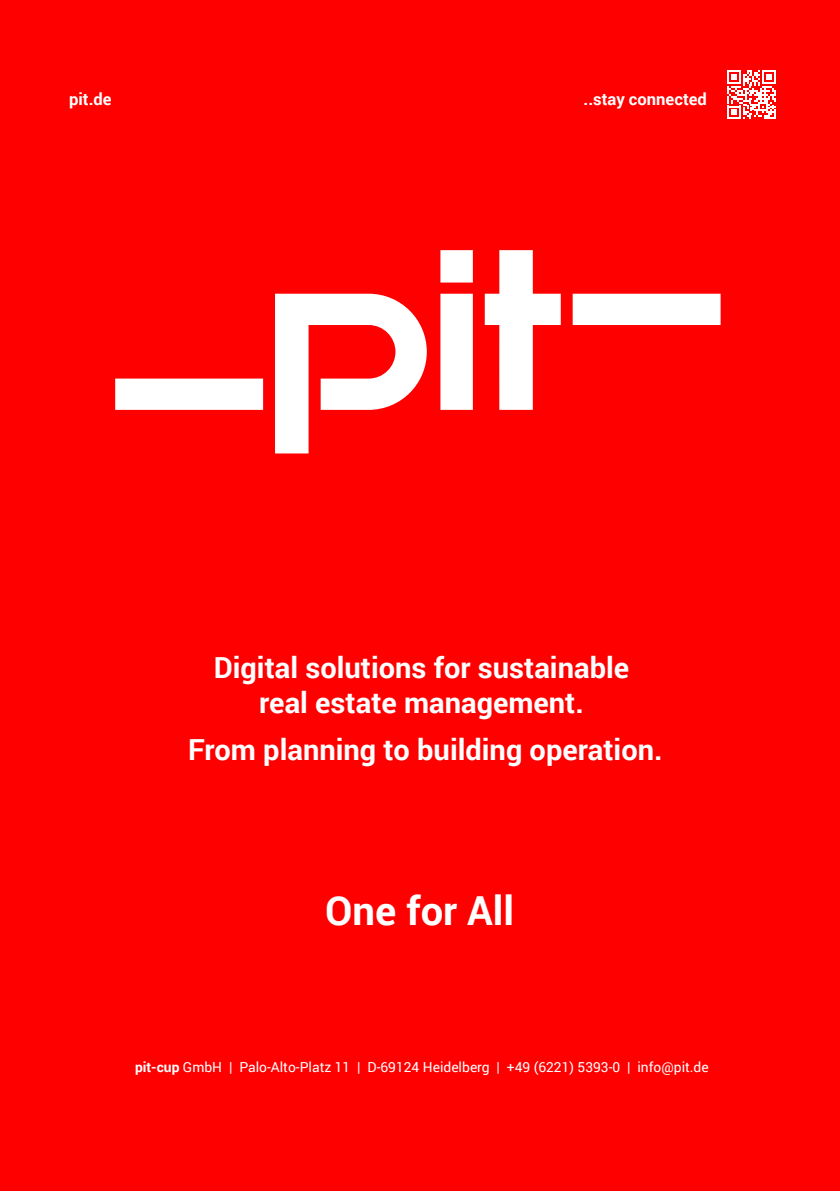
<style>
.page{position:relative;width:840px;height:1191px;background:#fff}
.page>*{position:absolute;margin:0;border:0;box-sizing:border-box;transform-origin:0 0}
.t1{font:700 40px "Roboto";color:#fff}
.t2{font:700 29px/34.8px "Roboto";color:#fff;text-align:center}
.t3{font:700 16.6px "Roboto";color:#fff}
.t4{font:13.8px "Roboto";color:#fff}
.s1{font-weight:700}
</style>
<div class="page">
<div style="left:0;top:0;width:839px;height:1191px;background:#f00"></div>
<svg style="left:727px;top:70px;width:48px;height:49px"></svg>
<svg style="left:115px;top:250px;width:605px;height:203px"></svg>
<p class="t3" style="left:69px;top:92px;width:44px">pit.de</p>
<p class="t3" style="left:583px;top:92px;width:125px">..stay connected</p>
<p class="t2" style="left:214px;top:652px;width:416px">Digital solutions for sustainable real estate management.</p>
<p class="t2" style="left:188px;top:734px;width:475px">From planning to building operation.</p>
<h1 class="t1" style="left:325px;top:894px;width:190px">One for All</h1>
<p class="t4" style="left:135px;top:1061px;width:575px"><span class="s1">pit-cup</span> GmbH | Palo-Alto-Platz 11 | D-69124 Heidelberg | +49 (6221) 5393-0 | info@pit.de</p>
</div>
